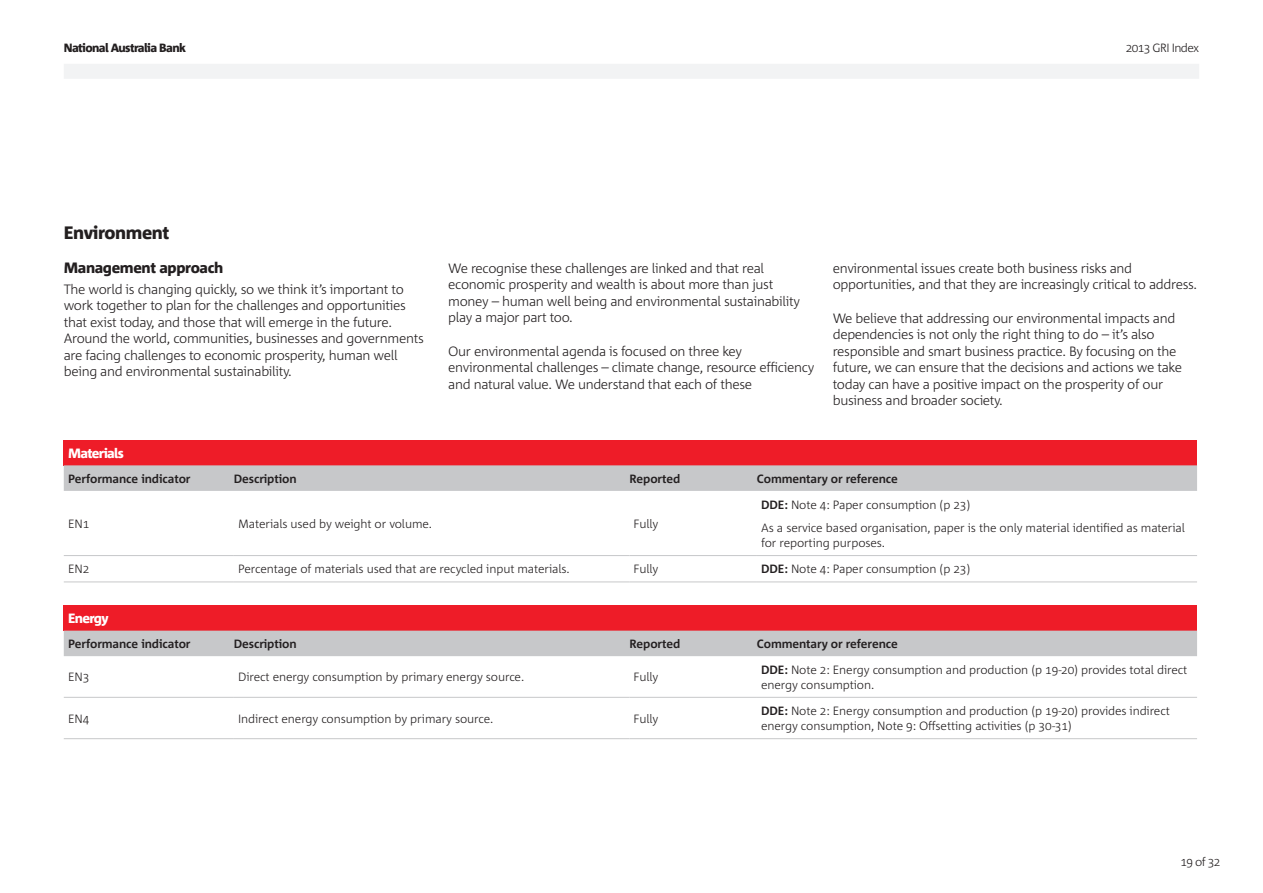
<style>
.page{position:relative;width:1263px;height:893px;background:#fff}
.page>*{position:absolute;margin:0;border:0;box-sizing:border-box;transform-origin:0 0}
.t1{font:800 18px "Corpid C1";letter-spacing:-.025em;color:#231f20}
.t2{font:800 15px "Corpid C1";letter-spacing:-.025em;color:#231f20}
.t3{font:300 13.5px/16.5px "Corpid";letter-spacing:-.025em;color:#231f20}
.t4{font:800 13.5px "Corpid";letter-spacing:-.05em;color:#fff}
.t5{font:300 12px/15px "Corpid C1";letter-spacing:-.01em;color:#231f20}
.t6{font:700 12px "Corpid";letter-spacing:-.01em;color:#231f20}
.t7{font:800 12px "Corpid";letter-spacing:-.05em;color:#231f20}
.t8{font:300 12px "Corpid";letter-spacing:-.05em;color:#231f20}
.s1{font-weight:700}
</style>
<div class="page">
<div style="left:64px;top:64px;width:1135px;height:15px;background:#f2f3f4"></div>
<div style="left:64px;top:440px;width:1133px;height:25px;background:#ee1c28"></div>
<div style="left:64px;top:465px;width:1133px;height:26px;background:#c7c8ca"></div>
<hr style="left:64px;top:555px;width:170px;height:1px;background:#c7c8ca">
<hr style="left:64px;top:582px;width:170px;height:1px;background:#c7c8ca">
<hr style="left:234px;top:555px;width:395px;height:1px;background:#c7c8ca">
<hr style="left:234px;top:582px;width:395px;height:1px;background:#c7c8ca">
<hr style="left:629px;top:555px;width:128px;height:1px;background:#c7c8ca">
<hr style="left:757px;top:555px;width:440px;height:1px;background:#c7c8ca">
<hr style="left:629px;top:582px;width:128px;height:1px;background:#c7c8ca">
<hr style="left:757px;top:582px;width:440px;height:1px;background:#c7c8ca">
<div style="left:64px;top:605px;width:1133px;height:26px;background:#ee1c28"></div>
<div style="left:64px;top:631px;width:1133px;height:25px;background:#c7c8ca"></div>
<hr style="left:64px;top:697px;width:170px;height:1px;background:#c7c8ca">
<hr style="left:64px;top:738px;width:170px;height:1px;background:#c7c8ca">
<hr style="left:234px;top:697px;width:395px;height:1px;background:#c7c8ca">
<hr style="left:234px;top:738px;width:395px;height:1px;background:#c7c8ca">
<hr style="left:629px;top:697px;width:128px;height:1px;background:#c7c8ca">
<hr style="left:757px;top:697px;width:440px;height:1px;background:#c7c8ca">
<hr style="left:629px;top:738px;width:128px;height:1px;background:#c7c8ca">
<hr style="left:757px;top:738px;width:440px;height:1px;background:#c7c8ca">
<p class="t7" style="left:64px;top:41px;width:124px">National Australia Bank</p>
<p class="t8" style="left:1126px;top:41px;width:75px">2013 GRI Index</p>
<h1 class="t1" style="left:64px;top:222px;width:107px">Environment</h1>
<p class="t2" style="left:64px;top:258px;width:161px">Management approach</p>
<p class="t3" style="left:64px;top:281px;width:362px">The world is changing quickly, so we think it’s important to work together to plan for the challenges and opportunities that exist today, and those that will emerge in the future.<br>Around the world, communities, businesses and governments are facing challenges to economic prosperity, human well being and environmental sustainability.</p>
<p class="t3" style="left:448px;top:260px;width:353px">We recognise these challenges are linked and that real economic prosperity and wealth is about more than just money – human well being and environmental sustainability play a major part too.</p>
<p class="t3" style="left:448px;top:343px;width:367px">Our environmental agenda is focused on three key environmental challenges – climate change, resource efficiency and natural value. We understand that each of these</p>
<p class="t3" style="left:833px;top:260px;width:366px">environmental issues create both business risks and opportunities, and that they are increasingly critical to address.</p>
<p class="t3" style="left:833px;top:310px;width:351px">We believe that addressing our environmental impacts and dependencies is not only the right thing to do – it’s also responsible and smart business practice. By focusing on the future, we can ensure that the decisions and actions we take today can have a positive impact on the prosperity of our business and broader society.</p>
<p class="t4" style="left:68px;top:446px;width:57px">Materials</p>
<p class="t6" style="left:68px;top:472px;width:124px">Performance indicator</p>
<p class="t6" style="left:234px;top:472px;width:64px">Description</p>
<p class="t6" style="left:629px;top:472px;width:52px">Reported</p>
<p class="t6" style="left:757px;top:472px;width:142px">Commentary or reference</p>
<p class="t5" style="left:68px;top:516px;width:23px">EN1</p>
<p class="t5" style="left:238px;top:516px;width:195px">Materials used by weight or volume.</p>
<p class="t5" style="left:634px;top:516px;width:26px">Fully</p>
<p class="t5" style="left:761px;top:492px;width:425px;line-height:23.5px"><span class="s1">DDE:</span> Note 4: Paper consumption (p 23)<br>As a service based organisation, paper is the only material identified as material</p>
<p class="t5" style="left:761px;top:535px;width:125px">for reporting purposes.</p>
<p class="t5" style="left:68px;top:561px;width:23px">EN2</p>
<p class="t5" style="left:238px;top:561px;width:333px">Percentage of materials used that are recycled input materials.</p>
<p class="t5" style="left:634px;top:561px;width:26px">Fully</p>
<p class="t5" style="left:761px;top:561px;width:211px"><span class="s1">DDE:</span> Note 4: Paper consumption (p 23)</p>
<p class="t4" style="left:68px;top:611px;width:42px">Energy</p>
<p class="t6" style="left:68px;top:637px;width:124px">Performance indicator</p>
<p class="t6" style="left:234px;top:637px;width:64px">Description</p>
<p class="t6" style="left:629px;top:637px;width:52px">Reported</p>
<p class="t6" style="left:757px;top:637px;width:142px">Commentary or reference</p>
<p class="t5" style="left:68px;top:669px;width:23px">EN3</p>
<p class="t5" style="left:238px;top:669px;width:288px">Direct energy consumption by primary energy source.</p>
<p class="t5" style="left:634px;top:669px;width:26px">Fully</p>
<p class="t5" style="left:761px;top:662px;width:428px"><span class="s1">DDE:</span> Note 2: Energy consumption and production (p 19-20) provides total direct energy consumption.</p>
<p class="t5" style="left:68px;top:711px;width:23px">EN4</p>
<p class="t5" style="left:238px;top:711px;width:257px">Indirect energy consumption by primary source.</p>
<p class="t5" style="left:634px;top:711px;width:26px">Fully</p>
<p class="t5" style="left:761px;top:703px;width:410px"><span class="s1">DDE:</span> Note 2: Energy consumption and production (p 19-20) provides indirect energy consumption, Note 9: Offsetting activities (p 30-31)</p>
<p class="t8" style="left:1195px;top:855px;width:27px">of 32</p>
</div>
